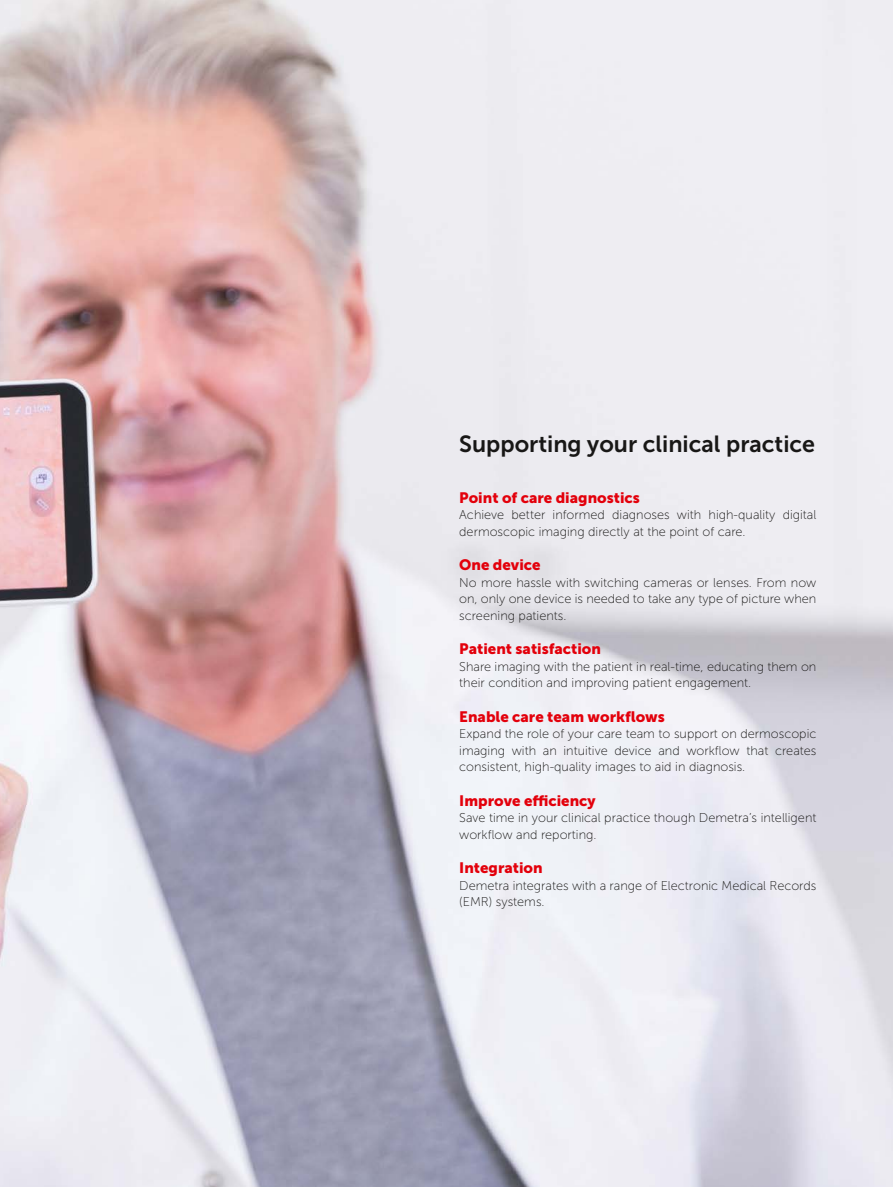
<style>
.page{position:relative;width:893px;height:1187px;background:#fff}
.page>*{position:absolute;margin:0;border:0;box-sizing:border-box;transform-origin:0 0}
.t1{font:23.25px "Museo Sans 700";color:#181716}
.t2{font:15px "Museo Sans 900";color:#e3000b}
.t3{font:12.75px/16.5px "Museo Sans 100";color:#181716}
</style>
<div class="page">
<img style="left:0;top:0;width:893px;height:1186px">
<h1 class="t1" style="left:459px;top:430px;width:357px">Supporting your clinical practice</h1>
<p class="t2" style="left:459px;top:489px;width:182px">Point of care diagnostics</p>
<p class="t3" style="left:459px;top:506px;width:359px">Achieve better informed diagnoses with high-quality digital dermoscopic imaging directly at the point of care.</p>
<p class="t2" style="left:459px;top:556px;width:83px">One device</p>
<p class="t3" style="left:459px;top:574px;width:359px;text-align:justify">No more hassle with switching cameras or lenses. From now on, only one device is needed to take any type of picture when screening patients.</p>
<p class="t2" style="left:459px;top:640px;width:143px">Patient satisfaction</p>
<p class="t3" style="left:459px;top:658px;width:359px">Share imaging with the patient in real-time, educating them on their condition and improving patient engagement.</p>
<p class="t2" style="left:459px;top:708px;width:207px">Enable care team workflows</p>
<p class="t3" style="left:459px;top:725px;width:359px;text-align:justify">Expand the role of your care team to support on dermoscopic imaging with an intuitive device and workflow that creates consistent, high-quality images to aid in diagnosis.</p>
<p class="t2" style="left:459px;top:792px;width:138px">Improve efficiency</p>
<p class="t3" style="left:459px;top:809px;width:359px">Save time in your clinical practice though Demetra’s intelligent workflow and reporting.</p>
<p class="t2" style="left:459px;top:859px;width:85px">Integration</p>
<p class="t3" style="left:459px;top:877px;width:359px">Demetra integrates with a range of Electronic Medical Records (EMR) systems.</p>
</div>
